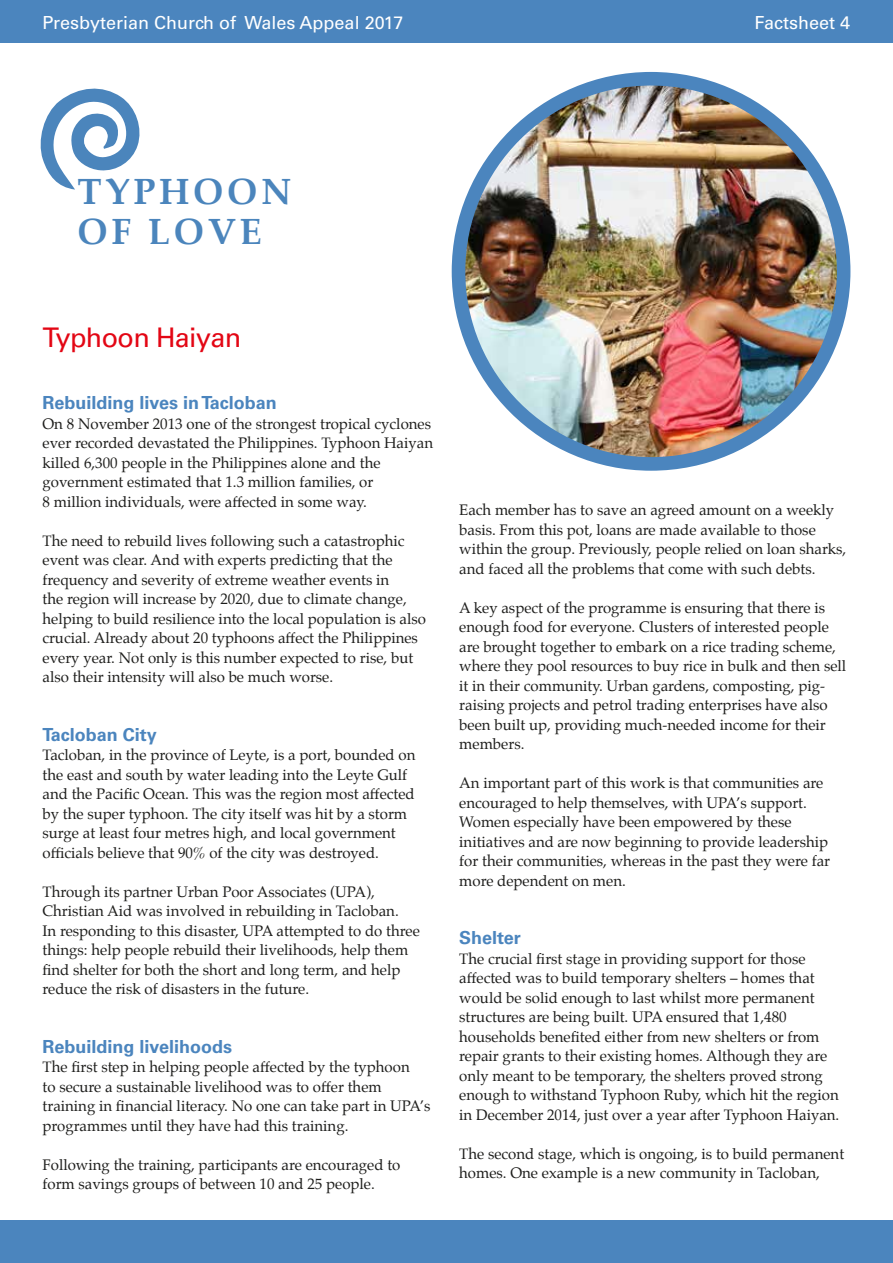
<style>
.page{position:relative;width:893px;height:1263px;background:#fff}
.page>*{position:absolute;margin:0;border:0;box-sizing:border-box;transform-origin:0 0}
.t1{font:700 36.45px/40.5px "Palatino Linotype";letter-spacing:.1em;color:#4b85bc}
.t2{font:27px "Univers CA";letter-spacing:-.025em;color:#e30614}
.t3{font:700 18px "Univers CA";color:#4b85be}
.t4{font:18px "Univers CA";color:#fff}
.t5{font:15px/19.5px "Palatino";color:#1d1d1b}
</style>
<div class="page">
<div style="left:0;top:0;width:893px;height:43px;background:#4b85be"></div>
<svg style="left:40px;top:88px;width:100px;height:102px"></svg>
<div style="left:0;top:1220px;width:893px;height:43px;background:#4b85be"></div>
<img style="left:458px;top:79px;width:386px;height:385px;border-radius:193px">
<div style="left:452px;top:72px;width:398px;height:399px;border:14px solid #4b85be;border-radius:50%"></div>
<p class="t4" style="left:43px;top:12px;width:362px">Presbyterian Church of Wales Appeal 2017</p>
<p class="t4" style="left:755px;top:12px;width:97px">Factsheet 4</p>
<h1 class="t1" style="left:77px;top:170px;width:216px">TYPHOON<br>OF LOVE</h1>
<h2 class="t2" style="left:43px;top:322px;width:200px">Typhoon Haiyan</h2>
<p class="t3" style="left:43px;top:392px;width:236px">Rebuilding lives in Tacloban</p>
<p class="t5" style="left:43px;top:414px;width:392px">On 8 November 2013 one of the strongest tropical cyclones ever recorded devastated the Philippines. Typhoon Haiyan killed 6,300 people in the Philippines alone and the government estimated that 1.3 million families, or<br>8 million individuals, were affected in some way.</p>
<p class="t5" style="left:43px;top:531px;width:385px">The need to rebuild lives following such a catastrophic event was clear. And with experts predicting that the frequency and severity of extreme weather events in<br>the region will increase by 2020, due to climate change, helping to build resilience into the local population is also crucial. Already about 20 typhoons affect the Philippines every year. Not only is this number expected to rise, but also their intensity will also be much worse.</p>
<p class="t3" style="left:43px;top:724px;width:116px">Tacloban City</p>
<p class="t5" style="left:43px;top:745px;width:374px">Tacloban, in the province of Leyte, is a port, bounded on the east and south by water leading into the Leyte Gulf and the Pacific Ocean. This was the region most affected by the super typhoon. The city itself was hit by a storm surge at least four metres high, and local government officials believe that 90% of the city was destroyed.</p>
<p class="t5" style="left:43px;top:882px;width:379px">Through its partner Urban Poor Associates (UPA), Christian Aid was involved in rebuilding in Tacloban.<br>In responding to this disaster, UPA attempted to do three things: help people rebuild their livelihoods, help them find shelter for both the short and long term, and help reduce the risk of disasters in the future.</p>
<p class="t3" style="left:43px;top:1036px;width:191px">Rebuilding livelihoods</p>
<p class="t5" style="left:43px;top:1057px;width:390px">The first step in helping people affected by the typhoon<br>to secure a sustainable livelihood was to offer them training in financial literacy. No one can take part in UPA’s programmes until they have had this training.</p>
<p class="t5" style="left:43px;top:1155px;width:359px">Following the training, participants are encouraged to form savings groups of between 10 and 25 people.</p>
<p class="t5" style="left:459px;top:500px;width:389px">Each member has to save an agreed amount on a weekly basis. From this pot, loans are made available to those within the group. Previously, people relied on loan sharks, and faced all the problems that come with such debts.</p>
<p class="t5" style="left:459px;top:598px;width:388px">A key aspect of the programme is ensuring that there is enough food for everyone. Clusters of interested people are brought together to embark on a rice trading scheme, where they pool resources to buy rice in bulk and then sell it in their community. Urban gardens, composting, pig&shy;raising projects and petrol trading enterprises have also been built up, providing much-needed income for their members.</p>
<p class="t5" style="left:459px;top:773px;width:372px">An important part of this work is that communities are encouraged to help themselves, with UPA’s support.<br>Women especially have been empowered by these initiatives and are now beginning to provide leadership for their communities, whereas in the past they were far more dependent on men.</p>
<p class="t3" style="left:459px;top:927px;width:63px">Shelter</p>
<p class="t5" style="left:459px;top:949px;width:382px">The crucial first stage in providing support for those affected was to build temporary shelters – homes that would be solid enough to last whilst more permanent structures are being built. UPA ensured that 1,480 households benefited either from new shelters or from repair grants to their existing homes. Although they are only meant to be temporary, the shelters proved strong enough to withstand Typhoon Ruby, which hit the region in December 2014, just over a year after Typhoon Haiyan.</p>
<p class="t5" style="left:459px;top:1144px;width:386px">The second stage, which is ongoing, is to build permanent homes. One example is a new community in Tacloban,</p>
</div>
